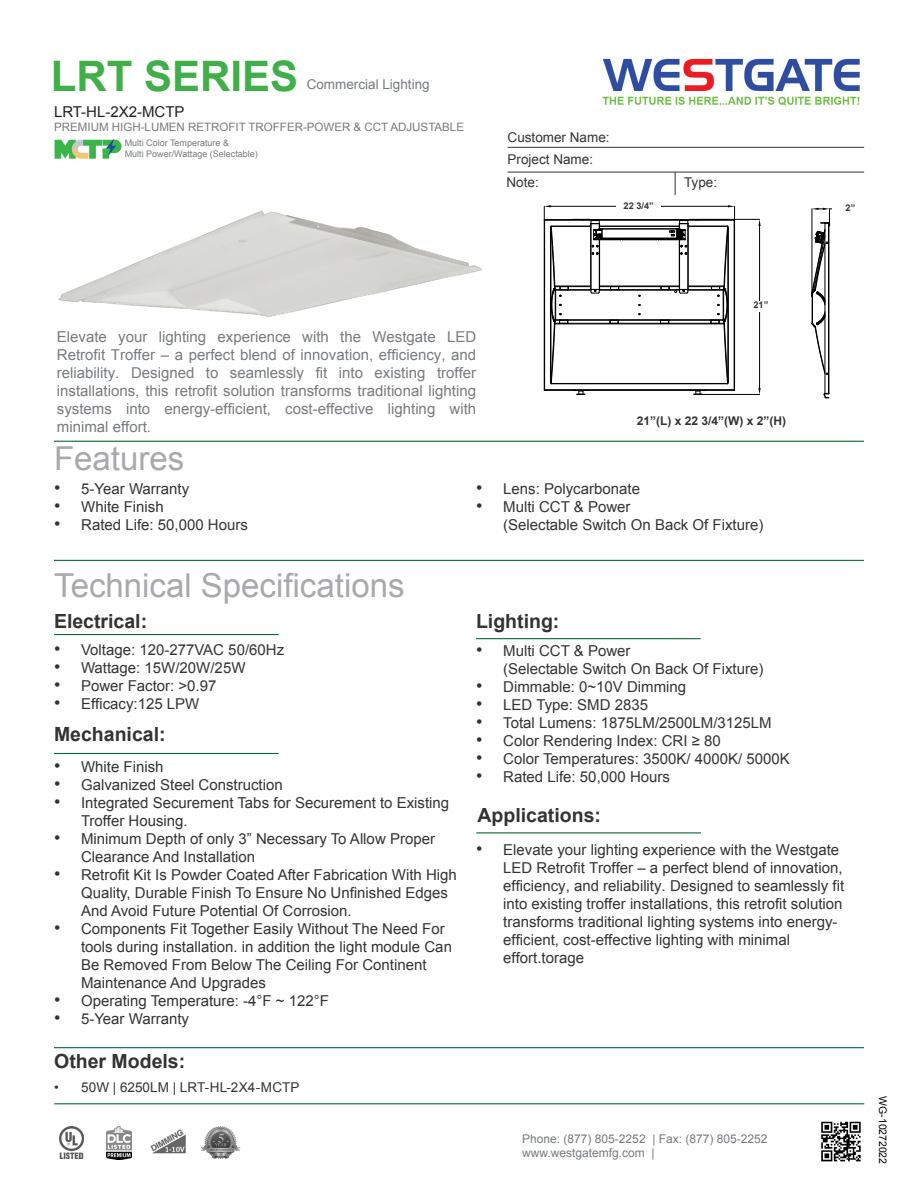
<style>
.page{position:relative;width:918px;height:1188px;background:#fff}
.page>*{position:absolute;margin:0;border:0;box-sizing:border-box;transform-origin:0 0}
.t1{font:700 42px "Arial";color:#40ae49}
.t2{font:33px "Arial";color:#a8a9ad}
.t3{font:700 19.5px "Arial";color:#333}
.t4{font:15px/18px "Arial";color:#333}
.t5{font:15px/18px "Arial";color:#333}
.t6{font:15px/18px "Arial";color:#787a7d;text-align:justify}
.t7{font:15px "Arial";color:#323332}
.t8{font:15px "Arial";color:#231f20}
.t9{font:13.5px "Arial";color:#333}
.t10{font:13.5px "Arial";color:#787a7d}
.t11{font:12px "Arial";color:#787a7d}
.t12{font:700 12px "Arial";color:#333}
.t13{font:11.55px "Arial";color:#787a7d}
.t14{font:10.5px "Arial";letter-spacing:-.005em;color:#040503}
.t15{font:700 9.3px "Arial";color:#333}
.t16{font:9px "Arial";color:#787a7d}
.s1{font-size:18px}
.s2{color:#323332}
.s3{font-style:inherit}
</style>
<div class="page">
<img style="left:58px;top:210px;width:424px;height:107px">
<hr style="left:54px;top:441px;width:810px;height:1px;background:#0d6736">
<hr style="left:508px;top:147px;width:356px;height:1px;background:#333">
<svg style="left:675px;top:173px;width:1px;height:22px"></svg>
<hr style="left:508px;top:172px;width:356px;height:1px;background:#333">
<hr style="left:54px;top:560px;width:810px;height:1px;background:#0d6736">
<hr style="left:54px;top:634px;width:225px;height:1px;background:#0d6736">
<hr style="left:476px;top:638px;width:225px;height:1px;background:#0d6736">
<hr style="left:54px;top:753px;width:225px;height:1px;background:#0d6736">
<img style="left:602px;top:58px;width:258px;height:48px">
<hr style="left:476px;top:832px;width:225px;height:1px;background:#0d6736">
<hr style="left:54px;top:1103px;width:810px;height:1px;background:#0d6736">
<hr style="left:54px;top:1047px;width:810px;height:1px;background:#0d6736">
<hr style="left:545px;top:390px;width:189px;height:1px;background:#000">
<hr style="left:551px;top:383px;width:177px;height:1px;background:#000">
<hr style="left:555px;top:324px;width:169px;height:1px;background:#000">
<hr style="left:618px;top:323px;width:43px;height:1px;background:#000">
<hr style="left:618px;top:320px;width:43px;height:1px;background:#000">
<hr style="left:555px;top:319px;width:169px;height:1px;background:#000">
<hr style="left:599px;top:290px;width:81px;height:1px;background:#000">
<hr style="left:618px;top:289px;width:43px;height:1px;background:#000">
<hr style="left:600px;top:286px;width:79px;height:1px;background:#000">
<hr style="left:604px;top:239px;width:71px;height:1px;background:#000">
<hr style="left:603px;top:238px;width:73px;height:1px;background:#000">
<hr style="left:603px;top:229px;width:73px;height:1px;background:#000">
<hr style="left:603px;top:228px;width:73px;height:1px;background:#000">
<hr style="left:600px;top:226px;width:79px;height:1px;background:#000">
<hr style="left:544px;top:220px;width:191px;height:1px;background:#000">
<hr style="left:589px;top:219px;width:101px;height:1px;background:#000">
<svg style="left:544px;top:205px;width:79px;height:190px"></svg>
<svg style="left:629px;top:205px;width:106px;height:190px"></svg>
<hr style="left:706px;top:219px;width:54px;height:1px;background:#000">
<hr style="left:702px;top:394px;width:58px;height:1px;background:#000">
<hr style="left:759px;top:226px;width:1px;height:78px;background:#000">
<hr style="left:759px;top:310px;width:1px;height:78px;background:#000">
<svg style="left:758px;top:219px;width:3px;height:7px"></svg>
<svg style="left:758px;top:388px;width:3px;height:6px"></svg>
<hr style="left:829px;top:223px;width:1px;height:170px;background:#000">
<hr style="left:828px;top:223px;width:1px;height:170px;background:#000">
<hr style="left:825px;top:223px;width:1px;height:170px;background:#000">
<svg style="left:823px;top:393px;width:7px;height:6px"></svg>
<svg style="left:811px;top:207px;width:21px;height:168px"></svg>
<div style="left:617px;top:202px;width:44px;height:11px;background:#fff"></div>
<div style="left:739px;top:301px;width:44px;height:11px;background:#fff"></div>
<img style="left:821px;top:1121px;width:40px;height:41px">
<img style="left:54px;top:140px;width:68px;height:19px">
<img style="left:150px;top:1129px;width:36px;height:25px">
<img style="left:59px;top:1126px;width:25px;height:32px">
<img style="left:106px;top:1126px;width:25px;height:33px">
<img style="left:201px;top:1126px;width:39px;height:33px">
<p class="t1" style="left:51px;top:48px;width:249px">LRT SERIES</p>
<p class="t10" style="left:307px;top:75px;width:125px">Commercial Lighting</p>
<p class="t8" style="left:54px;top:102px;width:132px">LRT-HL-2X2-MCTP</p>
<p class="t13" style="left:54px;top:119px;width:411px">PREMIUM HIGH-LUMEN RETROFIT TROFFER-POWER &amp; CCT ADJUSTABLE</p>
<p class="t16" style="left:125px;top:137px;width:106px">Multi Color Temperature &amp;</p>
<p class="t16" style="left:125px;top:148px;width:135px">Multi Power/Wattage (Selectable)</p>
<p class="t9" style="left:508px;top:128px;width:104px">Customer Name:</p>
<p class="t9" style="left:508px;top:150px;width:87px">Project Name:</p>
<p class="t9" style="left:507px;top:173px;width:34px">Note:</p>
<p class="t9" style="left:684px;top:173px;width:35px">Type:</p>
<p class="t15" style="left:624px;top:199px;width:32px">22 3/4”</p>
<p class="t15" style="left:846px;top:201px;width:11px">2”</p>
<p class="t6" style="left:57px;top:328px;width:421px">Elevate your lighting experience with the Westgate LED Retrofit Troffer – a perfect blend of innovation, efficiency, and reliability. Designed to seamlessly fit into existing troffer installations, this retrofit solution transforms traditional lighting systems into energy-efficient, cost-effective lighting with minimal effort.</p>
<p class="t2" style="left:54px;top:437px;width:132px">Features</p>
<p class="t15" style="left:754px;top:299px;width:16px">21”</p>
<p class="t12" style="left:637px;top:413px;width:151px">21”(L) x 22 3/4”(W) x 2”(H)</p>
<p class="t4" style="left:54px;top:480px;width:137px"><span class="s1">•</span> 5-Year Warranty</p>
<p class="t4" style="left:54px;top:498px;width:111px"><span class="s1">•</span> White Finish</p>
<p class="t4" style="left:54px;top:516px;width:195px"><span class="s1">•</span> Rated Life: 50,000 Hours</p>
<p class="t2" style="left:54px;top:564px;width:352px">Technical Specifications</p>
<p class="t3" style="left:54px;top:608px;width:95px">Electrical:</p>
<p class="t4" style="left:54px;top:641px;width:232px"><span class="s1">•</span> Voltage: 120-277VAC 50/60Hz</p>
<p class="t4" style="left:54px;top:659px;width:193px"><span class="s1">•</span> Wattage: 15W/20W/25W</p>
<p class="t4" style="left:54px;top:677px;width:164px"><span class="s1">•</span> Power Factor: &gt;0.97</p>
<p class="t4" style="left:54px;top:695px;width:147px"><span class="s1">•</span> Efficacy:125 LPW</p>
<p class="t3" style="left:54px;top:722px;width:113px">Mechanical:</p>
<p class="t4" style="left:54px;top:758px;width:111px"><span class="s1">•</span> White Finish</p>
<p class="t4" style="left:54px;top:776px;width:230px"><span class="s1">•</span> Galvanized Steel Construction</p>
<p class="t4" style="left:81px;top:794px;width:370px;text-indent:-27px"><span class="s1">•</span> Integrated Securement Tabs for Securement to Existing<br>Troffer Housing.</p>
<p class="t4" style="left:81px;top:830px;width:356px;text-indent:-27px"><span class="s1">•</span> Minimum Depth of only 3” Necessary To Allow Proper<br>Clearance And Installation</p>
<p class="t4" style="left:81px;top:866px;width:377px;text-indent:-27px"><span class="s1">•</span> Retrofit Kit Is Powder Coated After Fabrication With High<br>Quality, Durable Finish To Ensure No Unfinished Edges<br>And Avoid Future Potential Of Corrosion.</p>
<p class="t4" style="left:81px;top:920px;width:373px;text-indent:-27px"><span class="s1">•</span> Components Fit Together Easily Without The Need For tools during installation. in addition the light module Can Be Removed From Below The Ceiling For Continent Maintenance And Upgrades</p>
<p class="t4" style="left:54px;top:992px;width:277px"><span class="s1">•</span> Operating Temperature: -4°F ~ 122°F</p>
<p class="t4" style="left:54px;top:1010px;width:137px"><span class="s1">•</span> 5-Year Warranty</p>
<p class="t3" style="left:54px;top:1048px;width:133px">Other Models:</p>
<p class="t9" style="left:54px;top:1079px;width:247px">• 50W | <span class="s2">6250LM</span> | LRT-HL-2X4-MCTP</p>
<p class="t4" style="left:476px;top:480px;width:165px"><span class="s1">•</span> Lens: Polycarbonate</p>
<p class="t4" style="left:503px;top:498px;width:262px;text-indent:-27px"><span class="s1">•</span> Multi CCT &amp; Power<br>(Selectable Switch On Back Of Fixture)</p>
<p class="t3" style="left:476px;top:608px;width:85px">Lighting:</p>
<p class="t4" style="left:503px;top:642px;width:262px;text-indent:-27px"><span class="s1">•</span> Multi CCT &amp; Power<br>(Selectable Switch On Back Of Fixture)</p>
<p class="t7" style="left:476px;top:677px;width:211px"><span class="s1">•</span> Dimmable: 0~10V Dimming</p>
<p class="t7" style="left:476px;top:695px;width:173px"><span class="s1">•</span> LED Type: SMD 2835</p>
<p class="t7" style="left:476px;top:713px;width:297px"><span class="s1">•</span> Total Lumens: 1875LM/2500LM/3125LM</p>
<p class="t7" style="left:476px;top:731px;width:246px"><span class="s1">•</span> Color Rendering Index: CRI ≥ 80</p>
<p class="t7" style="left:476px;top:749px;width:315px"><span class="s1">•</span> Color Temperatures: 3500K/ 4000K/ 5000K</p>
<p class="t4" style="left:476px;top:768px;width:195px"><span class="s1">•</span> Rated Life: 50,000 Hours</p>
<p class="t3" style="left:478px;top:802px;width:125px">Applications:</p>
<p class="t5" style="left:503px;top:841px;width:342px;text-indent:-27px"><span class="s1">•</span> Elevate your lighting experience with the Westgate LED Retrofit Troffer – a perfect blend of innovation, efficiency, and reliability. Designed to seamlessly fit into existing troffer installations, this retrofit solution transforms traditional lighting systems into energy&shy;efficient, cost-effective lighting with minimal effort.<span class="s3">torage</span></p>
<p class="t11" style="left:522px;top:1130px;width:247px">Phone: (877) 805-2252 | Fax: (877) 805-2252</p>
<p class="t11" style="left:522px;top:1145px;width:134px">www.westgatemfg.com |</p>
<p class="t14" style="left:890px;top:1096px;width:69px;rotate:90deg">WG-10272022</p>
</div>
